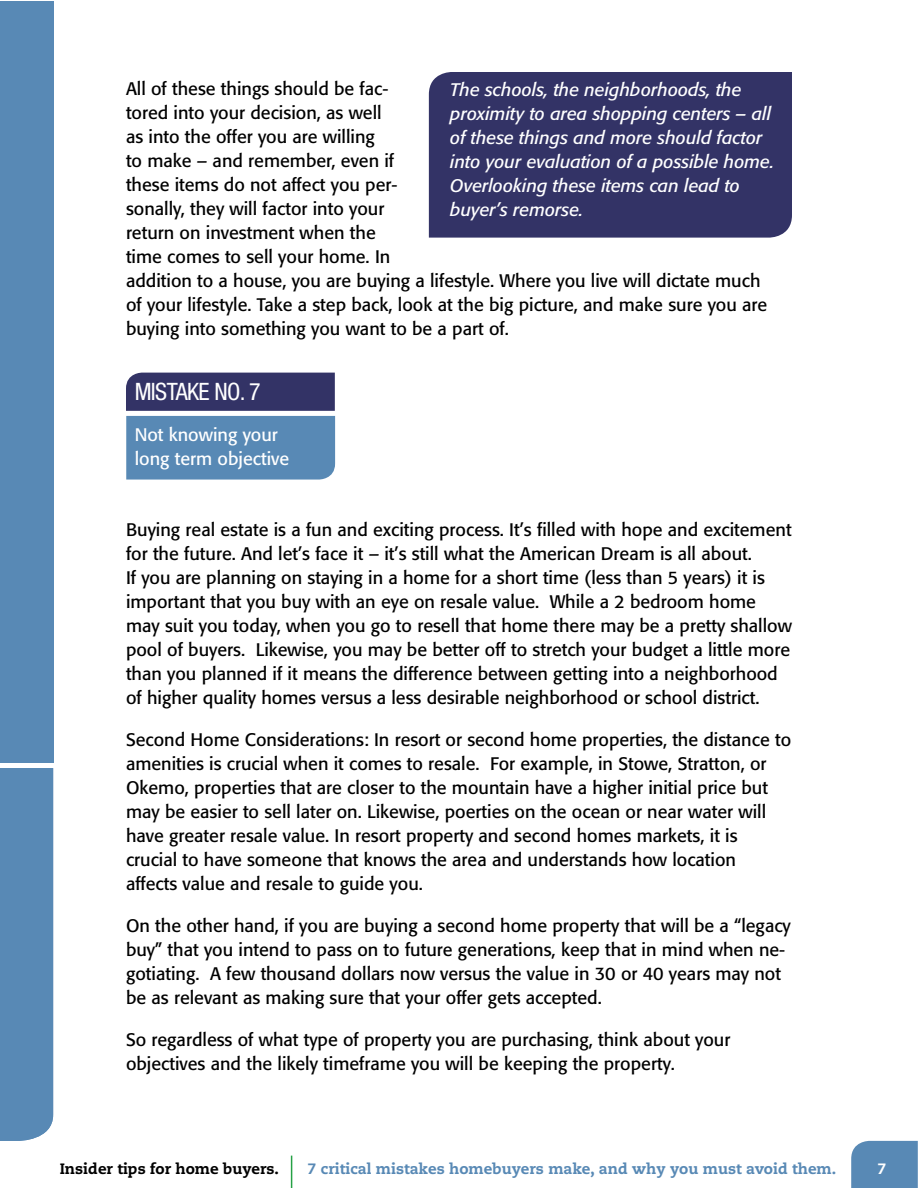
<style>
.page{position:relative;width:918px;height:1188px;background:#fff}
.page>*{position:absolute;margin:0;border:0;box-sizing:border-box;transform-origin:0 0}
.t1{font:condensed 24px "Helvetica Neue";letter-spacing:-.025em;color:#fff}
.t2{font:18px/24px "Formata";color:#000}
.t3{font:italic 18px/24px "Formata";color:#fff}
.t4{font:18px/24px "Formata";color:#fff}
.t5{font:800 15px "Caecilia LT Std";color:#5889b5}
.t6{font:800 15px "Caecilia LT Std";color:#000}
.t7{font:800 15px "Caecilia LT Std";color:#fff}
</style>
<div class="page">
<div style="left:851px;top:1141px;width:67px;height:47px;background:#5889b5"></div>
<hr style="left:291px;top:1156px;width:1px;height:32px;background:#26a146">
<svg style="left:126px;top:373px;width:209px;height:107px;background:#54719d"></svg>
<div style="left:429px;top:72px;width:363px;height:166px;background:#336"></div>
<div style="left:0;top:1px;width:53px;height:762px;background:#5889b5"></div>
<div style="left:0;top:768px;width:53px;height:373px;background:#5889b5"></div>
<p class="t2" style="left:126px;top:77px;width:643px">All of these things should be fac-<br>tored into your decision, as well<br>as into the offer you are willing<br>to make – and remember, even if<br>these items do not affect you per-<br>sonally, they will factor into your<br>return on investment when the<br>time comes to sell your home. In<br>addition to a house, you are buying a lifestyle. Where you live will dictate much of your lifestyle. Take a step back, look at the big picture, and make sure you are buying into something you want to be a part of.</p>
<p class="t3" style="left:450px;top:78px;width:325px">The schools, the neighborhoods, the proximity to area shopping centers – all of these things and more should factor into your evaluation of a possible home.<br>Overlooking these items can lead to buyer’s remorse.</p>
<h1 class="t1" style="left:135px;top:378px;width:128px">MISTAKE NO. 7</h1>
<p class="t4" style="left:135px;top:422px;width:156px">Not knowing your long term objective</p>
<p class="t2" style="left:126px;top:518px;width:668px">Buying real estate is a fun and exciting process. It’s filled with hope and excitement for the future. And let’s face it – it’s still what the American Dream is all about.<br>If you are planning on staying in a home for a short time (less than 5 years) it is important that you buy with an eye on resale value. While a 2 bedroom home may suit you today, when you go to resell that home there may be a pretty shallow pool of buyers. Likewise, you may be better off to stretch your budget a little more than you planned if it means the difference between getting into a neighborhood of higher quality homes versus a less desirable neighborhood or school district.</p>
<p class="t2" style="left:126px;top:728px;width:667px">Second Home Considerations: In resort or second home properties, the distance to amenities is crucial when it comes to resale. For example, in Stowe, Stratton, or Okemo, properties that are closer to the mountain have a higher initial price but may be easier to sell later on. Likewise, poerties on the ocean or near water will have greater resale value. In resort property and second homes markets, it is crucial to have someone that knows the area and understands how location affects value and resale to guide you.</p>
<p class="t2" style="left:126px;top:914px;width:666px">On the other hand, if you are buying a second home property that will be a “legacy buy” that you intend to pass on to future generations, keep that in mind when ne&shy;gotiating. A few thousand dollars now versus the value in 30 or 40 years may not be as relevant as making sure that your offer gets accepted.</p>
<p class="t2" style="left:126px;top:1028px;width:606px">So regardless of what type of property you are purchasing, think about your objectives and the likely timeframe you will be keeping the property.</p>
<p class="t6" style="left:60px;top:1159px;width:221px">Insider tips for home buyers.</p>
<p class="t5" style="left:308px;top:1159px;width:530px">7 critical mistakes homebuyers make, and why you must avoid them.</p>
<p class="t7" style="left:878px;top:1159px;width:10px">7</p>
</div>
